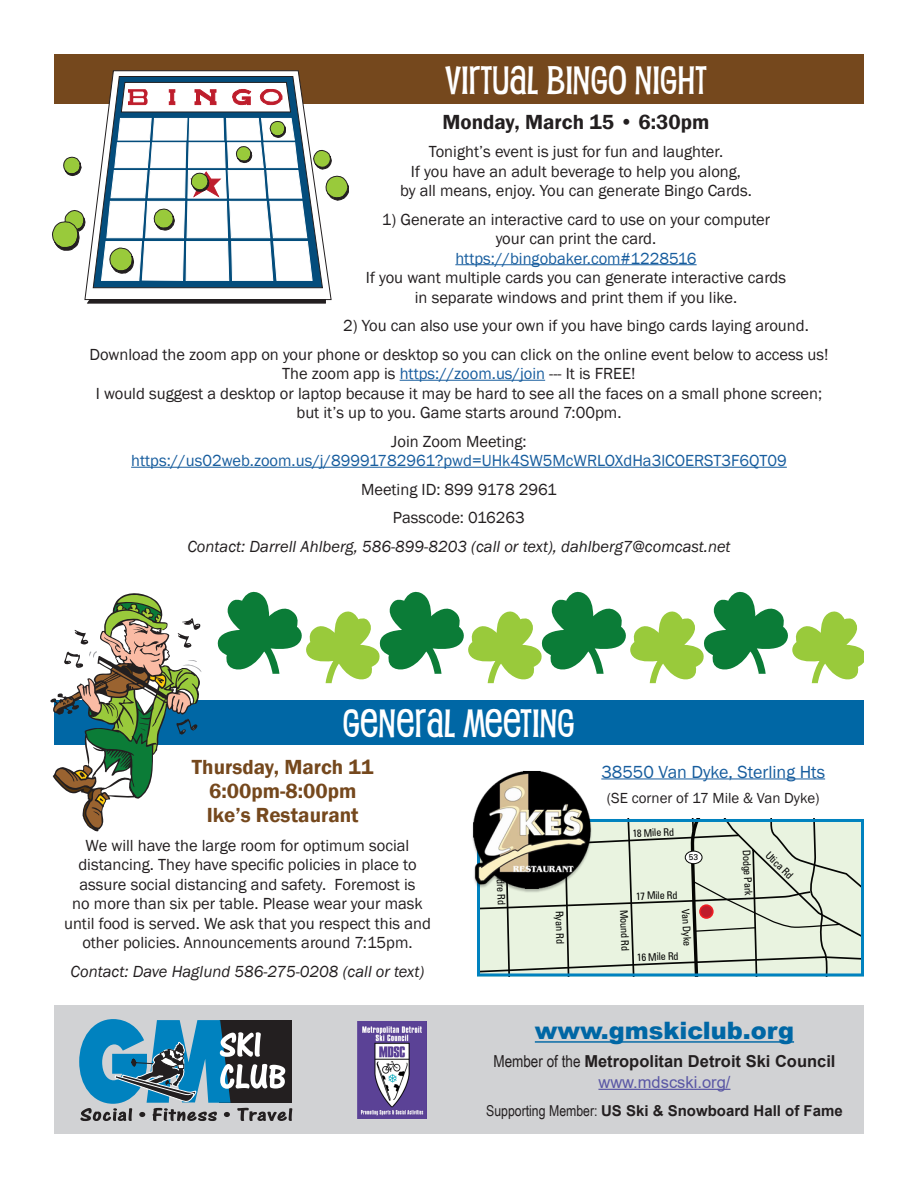
<style>
.page{position:relative;width:918px;height:1188px;background:#fff}
.page>*{position:absolute;margin:0;border:0;box-sizing:border-box;transform-origin:0 0}
.Pupcat_26{font:700 39px "Pupcat Rg";color:#fff}
.t1{font:900 24px "Arial";color:#0067a5}
.Subhead{font:600 21px/24px "Franklin Gothic";color:#75481d;text-align:center}
.Subhead-2{font:600 21px "Franklin Gothic";color:#231f20}
.Body_Copy_1{font:18px "Franklin Gothic";color:#175d9e}
.Body_Copy_1-2{font:16.5px/19.5px "Franklin Gothic";color:#231f20;text-align:center}
.Contact{font:italic 16.5px "Franklin Gothic";color:#231f20}
.Body_Copy_1-3{font:16.5px/19.5px "Franklin Gothic";color:#175d9e;text-align:center}
.t2{font:700 16.5px/21px "Arial";color:#231f20;text-align:center}
.t3{font:700 15px "Arial";color:#231f20}
.Body_Copy_1-4{font:15px "Franklin Gothic";color:#231f20}
.t4{font:condensed 10.5px "Univers";color:#040503}
.t5{font:8.4px "Univers";color:#040503}
.s1{color:#175d9e}
.s2{color:#231f20}
.s3{font-family:"Arial Narrow";font-weight:400}
.s4{font-weight:400;color:#5a57a5}
</style>
<div class="page">
<div style="left:54px;top:1006px;width:810px;height:128px;background:#d1d2d4"></div>
<hr style="left:535px;top:1041px;width:259px;height:2px;background:#0067a5">
<hr style="left:598px;top:1089px;width:132px;height:1px;background:#5a57a5">
<img style="left:358px;top:1021px;width:69px;height:98px">
<svg style="left:79px;top:1019px;width:213px;height:102px"></svg>
<div style="left:54px;top:700px;width:810px;height:45px;background:#0067a5"></div>
<hr style="left:601px;top:779px;width:224px;height:1px;background:#175d9e">
<svg style="left:481px;top:823px;width:204px;height:149px;background:#dbe4d2"></svg>
<svg style="left:685px;top:823px;width:175px;height:149px;background:#d4ddcb"></svg>
<div style="left:477px;top:819px;width:387px;height:157px;border:3px solid #0082bf"></div>
<img style="left:472px;top:771px;width:129px;height:123px">
<div style="left:54px;top:54px;width:810px;height:50px;background:#75481d"></div>
<hr style="left:455px;top:264px;width:242px;height:1px;background:#175d9e">
<hr style="left:400px;top:380px;width:145px;height:1px;background:#175d9e">
<hr style="left:131px;top:467px;width:656px;height:1px;background:#175d9e">
<svg style="left:84px;top:70px;width:248px;height:230px"></svg>
<svg style="left:93px;top:76px;width:230px;height:212px"></svg>
<svg style="left:87px;top:299px;width:239px;height:5px"></svg>
<svg style="left:63px;top:157px;width:19px;height:19px"></svg>
<svg style="left:52px;top:210px;width:33px;height:41px"></svg>
<svg style="left:101px;top:82px;width:248px;height:199px"></svg>
<svg style="left:218px;top:592px;width:646px;height:91px"></svg>
<svg style="left:50px;top:593px;width:151px;height:238px"></svg>
<p class="Pupcat_26" style="left:445px;top:55px;width:264px">VIRTUAL BINGO NIGHT</p>
<p class="Subhead-2" style="left:442px;top:109px;width:269px">Monday, March 15 • 6:30pm</p>
<p class="Body_Copy_1-2" style="left:400px;top:142px;width:353px">Tonight’s event is just for fun and laughter.<br>If you have an adult beverage to help you along,<br>by all means, enjoy. You can generate Bingo Cards.</p>
<p class="Body_Copy_1-2" style="left:366px;top:210px;width:422px">1) Generate an interactive card to use on your computer your can print the card.<br><span class="s1">https://bingobaker.com#1228516<br></span>If you want multiple cards you can generate interactive cards in separate windows and print them if you like.</p>
<p class="Body_Copy_1-2" style="left:343px;top:316px;width:467px">2) You can also use your own if you have bingo cards laying around.</p>
<p class="Body_Copy_1-2" style="left:89px;top:345px;width:741px">Download the zoom app on your phone or desktop so you can click on the online event below to access us!<br>The zoom app is <span class="s1">https://zoom.us/join</span> --- It is FREE!<br>I would suggest a desktop or laptop because it may be hard to see all the faces on a small phone screen; but it’s up to you. Game starts around 7:00pm.</p>
<p class="Body_Copy_1-3" style="left:131px;top:432px;width:657px"><span class="s2">Join Zoom Meeting: </span>https://us02web.zoom.us/j/89991782961?pwd=UHk4SW5McWRLOXdHa3lCOERST3F6QT09</p>
<p class="Body_Copy_1-2" style="left:361px;top:480px;width:197px">Meeting ID: 899 9178 2961</p>
<p class="Body_Copy_1-2" style="left:393px;top:508px;width:133px">Passcode: 016263</p>
<p class="Contact" style="left:187px;top:536px;width:545px">Contact: Darrell Ahlberg, 586-899-8203 (call or text), dahlberg7@comcast.net</p>
<p class="Pupcat_26" style="left:343px;top:698px;width:234px">GENERAL MEETING</p>
<p class="Subhead" style="left:192px;top:756px;width:183px">Thursday, March 11<br>6:00pm-8:00pm<br>Ike’s Restaurant</p>
<p class="Body_Copy_1-2" style="left:64px;top:836px;width:368px">We will have the large room for optimum social distancing. They have specific policies in place to assure social distancing and safety. Foremost is<br>no more than six per table. Please wear your mask until food is served. We ask that you respect this and other policies. Announcements around 7:15pm.</p>
<p class="Contact" style="left:71px;top:961px;width:355px">Contact: Dave Haglund 586-275-0208 (call or text)</p>
<p class="Body_Copy_1" style="left:601px;top:760px;width:225px">38550 Van Dyke, Sterling Hts</p>
<p class="Body_Copy_1-4" style="left:607px;top:789px;width:214px">(SE corner of 17 Mile &amp; Van Dyke)</p>
<p class="t4" style="left:506px;top:850px;width:56px;rotate:88deg">Dequindre Rd</p>
<p class="t4" style="left:632px;top:827px;width:43px;rotate:-2deg">18 Mile Rd</p>
<p class="t4" style="left:636px;top:890px;width:43px;rotate:-2deg">17 Mile Rd</p>
<p class="t5" style="left:689px;top:852px;width:11px">53</p>
<p class="t4" style="left:566px;top:911px;width:35px;rotate:89deg">Ryan Rd</p>
<p class="t4" style="left:631px;top:909px;width:43px;rotate:88deg">Mound Rd</p>
<p class="t4" style="left:692px;top:908px;width:39px;rotate:87deg">Van Dyke</p>
<p class="t4" style="left:637px;top:951px;width:43px;rotate:-2deg">16 Mile Rd</p>
<p class="t4" style="left:753px;top:849px;width:47px;rotate:87deg">Dodge Park</p>
<p class="t4" style="left:772px;top:849px;width:35px;rotate:45deg">Utica Rd</p>
<p class="t1" style="left:535px;top:1013px;width:261px">www.gmskiclub.org</p>
<p class="t2" style="left:493px;top:1050px;width:344px"><span class="s3">Member of the</span> Metropolitan Detroit Ski Council <span class="s4">www.mdscski.org/</span></p>
<p class="t3" style="left:486px;top:1100px;width:358px"><span class="s3">Supporting Member:</span> US Ski &amp; Snowboard Hall of Fame</p>
</div>
